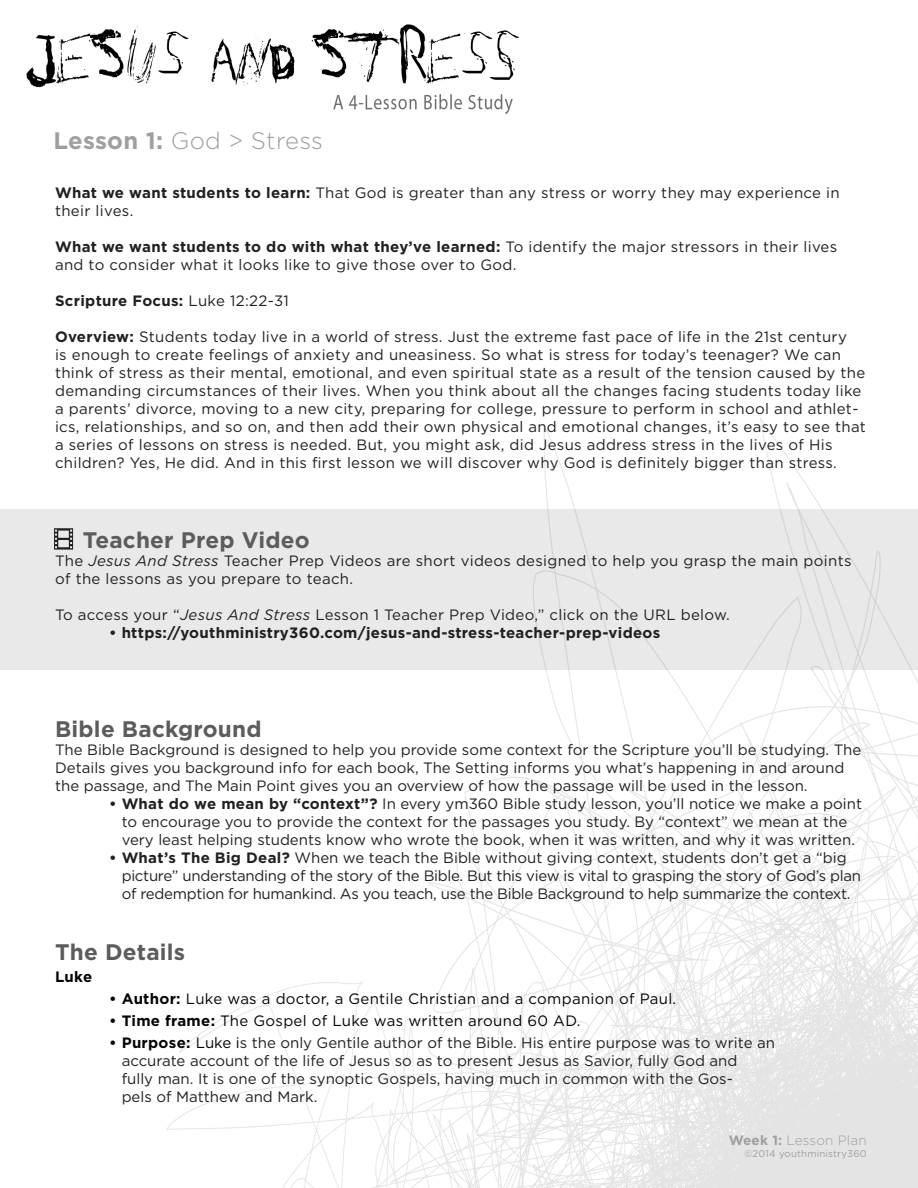
<style>
.page{position:relative;width:918px;height:1188px;background:#fff}
.page>*{position:absolute;margin:0;border:0;box-sizing:border-box;transform-origin:0 0}
.t1{font:300 23.85px "Gotham";letter-spacing:.01em;color:#9d9fa2}
.t2{font:700 22.5px "Gotham";letter-spacing:.01em;color:#5c5c5f}
.t3{font:15px/18px "Gotham";letter-spacing:.02em;color:#231f20}
.t4{font:15px/18px "Gotham";color:#231f20}
.t5{font:15px/18px "Gotham";letter-spacing:-.02em;color:#231f20}
.t6{font:15px "Gotham";letter-spacing:.02em;color:#040503}
.t7{font:700 15px "Gotham";letter-spacing:.02em;color:#231f20}
.t8{font:700 15px "Gotham";color:#040503}
.t9{font:300 13.5px "Gotham";letter-spacing:.01em;color:#9d9fa2}
.t10{font:9.6px "Gotham";letter-spacing:.02em;color:#9d9fa2}
.s1{font-weight:700}
.s2{font-weight:400}
.s3{font-style:italic}
.s4{font-weight:700;color:#040503}
.s5{color:#040503}
</style>
<div class="page">
<img style="left:26px;top:24px;width:892px;height:1164px">
<div style="left:0;top:509px;width:918px;height:161px;background:#e9e9e9"></div>
<svg style="left:54px;top:528px;width:19px;height:22px"></svg>
<p class="t1" style="left:54px;top:126px;width:271px"><span class="s1">Lesson 1:</span> God &gt; Stress</p>
<p class="t3" style="left:55px;top:183px;width:786px"><span class="s1">What we want students to learn:</span> That God is greater than any stress or worry they may experience in their lives.</p>
<p class="t3" style="left:55px;top:237px;width:784px"><span class="s1">What we want students to do with what they’ve learned:</span> To identify the major stressors in their lives and to consider what it looks like to give those over to God.</p>
<p class="t7" style="left:55px;top:290px;width:235px">Scripture Focus: <span class="s2">Luke 12:22-31</span></p>
<p class="t3" style="left:55px;top:327px;width:812px"><span class="s1">Overview:</span> Students today live in a world of stress. Just the extreme fast pace of life in the 21st century<br>is enough to create feelings of anxiety and uneasiness. So what is stress for today’s teenager? We can think of stress as their mental, emotional, and even spiritual state as a result of the tension caused by the demanding circumstances of their lives. When you think about all the changes facing students today like a parents’ divorce, moving to a new city, preparing for college, pressure to perform in school and athlet&shy;ics, relationships, and so on, and then add their own physical and emotional changes, it’s easy to see that a series of lessons on stress is needed. But, you might ask, did Jesus address stress in the lives of His children? Yes, He did. And in this first lesson we will discover why God is definitely bigger than stress.</p>
<p class="t2" style="left:83px;top:525px;width:228px">Teacher Prep Video</p>
<p class="t3" style="left:55px;top:552px;width:798px">The <span class="s3">Jesus And Stress</span> Teacher Prep Videos are short videos designed to help you grasp the main points of the lessons as you prepare to teach.</p>
<p class="t3" style="left:55px;top:606px;width:676px">To access your “<span class="s3">Jesus And Stress</span> Lesson 1 Teacher Prep Video,” click on the URL below.</p>
<p class="t7" style="left:109px;top:623px;width:553px">• https://youthministry360.com/jesus-and-stress-teacher-prep-videos</p>
<p class="t2" style="left:55px;top:714px;width:208px">Bible Background</p>
<p class="t4" style="left:55px;top:741px;width:808px">The Bible Background is designed to help you provide some context for the Scripture you’ll be studying. The<br>Details gives you background info for each book, The Setting informs you what’s happening in and around the passage, and The Main Point gives you an overview of how the passage will be used in the lesson.</p>
<p class="t4" style="left:109px;top:795px;width:755px;text-align:center"><span class="s1">• What do we mean by “context”?</span> In every ym360 Bible study lesson, you’ll notice we make a point to encourage you to provide the context for the passages you study. By “context” we mean at the very least helping students know who wrote the book, when it was written, and why it was written.</p>
<p class="t5" style="left:122px;top:849px;width:741px;text-indent:-13px"><span class="s1">• What’s The Big Deal?</span> When we teach the Bible without giving context, students don’t get a “big picture” understanding of the story of the Bible. But this view is vital to grasping the story of God’s plan of redemption for humankind. As you teach, use the Bible Background to help summarize the context.</p>
<p class="t2" style="left:55px;top:937px;width:132px">The Details</p>
<p class="t8" style="left:55px;top:967px;width:39px">Luke</p>
<p class="t6" style="left:109px;top:989px;width:569px"><span class="s1">• Author:</span> Luke was a doctor, a Gentile Christian and a companion of Paul.</p>
<p class="t6" style="left:109px;top:1011px;width:473px"><span class="s1">• Time frame:</span> The Gospel of Luke was written around 60 AD.</p>
<p class="t4" style="left:122px;top:1033px;width:655px;text-indent:-13px"><span class="s4">• Purpose:</span> <span class="s5">Luke i</span>s the only Gentile author of the Bible. His entire purpose was to write an accurate account of the life of Jesus so as to present Jesus as Savior, fully God and<br>fully man. It is one of the synoptic Gospels, having much in common with the Gos-<br>pels of Matthew and Mark.</p>
<p class="t9" style="left:729px;top:1131px;width:139px"><span class="s1">Week 1:</span> Lesson Plan</p>
<p class="t10" style="left:744px;top:1147px;width:124px">©2014 youthministry360</p>
</div>
